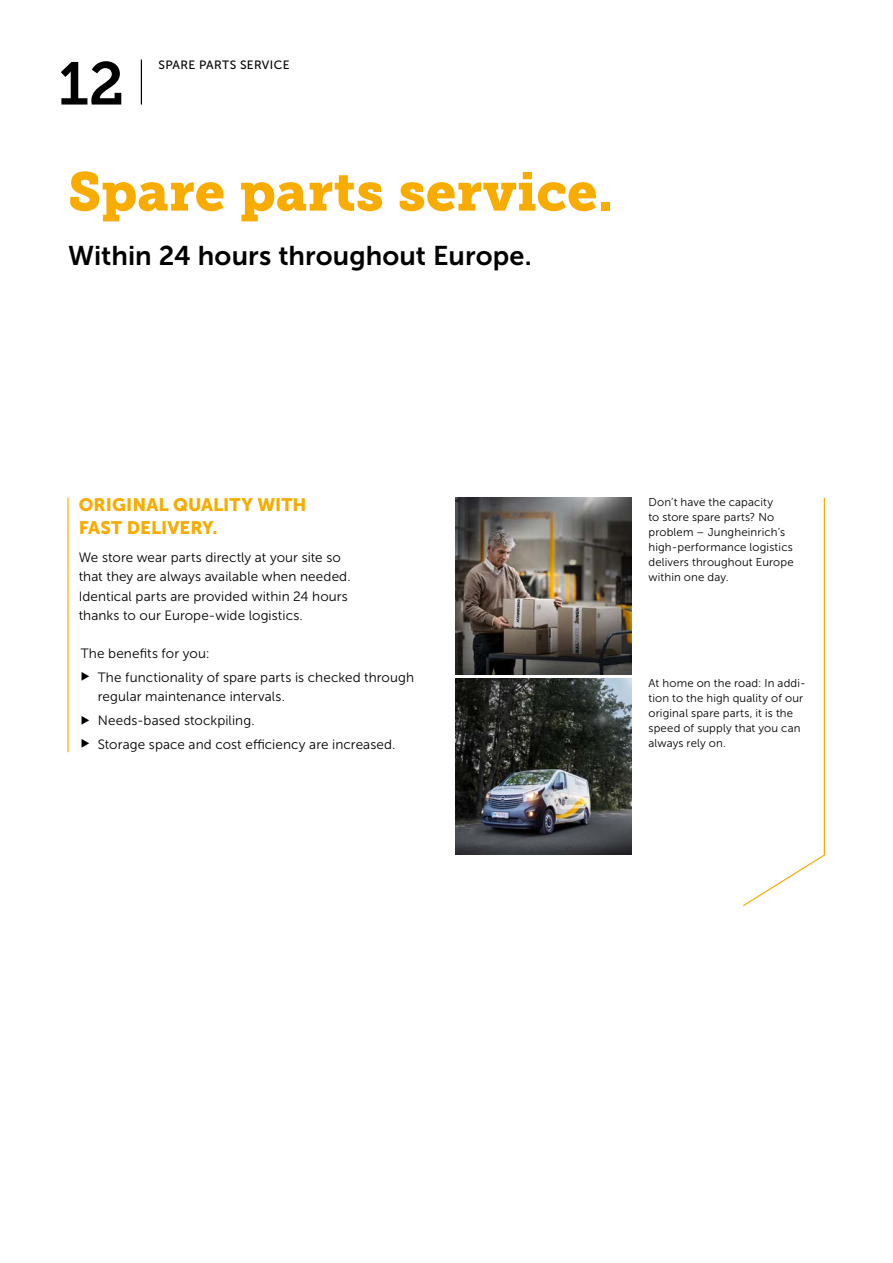
<style>
.page{position:relative;width:893px;height:1263px;background:#fff}
.page>*{position:absolute;margin:0;border:0;box-sizing:border-box;transform-origin:0 0}
.t1{font:60px "Museo JH Slab 700";color:#000}
.t2{font:54px "Museo JH Slab 900";letter-spacing:.005em;color:#f8ac00}
.t3{font:27px "Museo JH Sans 700";color:#000}
.t4{font:18px/22.5px "Museo JH Sans 900";letter-spacing:.005em;color:#f8ac00}
.t5{font:13.5px/19.5px "Museo JH Sans 300";letter-spacing:.005em;color:#000}
.t6{font:12px "Museo JH Sans 500";letter-spacing:.035em;color:#000}
.t7{font:11.4px/15px "Museo JH Sans 300";letter-spacing:.015em;color:#000}
</style>
<div class="page">
<hr style="left:67px;top:497px;width:2px;height:255px;background:#f8ac00">
<img style="left:455px;top:678px;width:176px;height:177px">
<img style="left:455px;top:497px;width:176px;height:177px">
<svg style="left:743px;top:497px;width:82px;height:409px"></svg>
<hr style="left:141px;top:60px;width:1px;height:45px;background:#000">
<h1 class="t1" style="left:58px;top:50px;width:67px">12</h1>
<p class="t6" style="left:158px;top:58px;width:133px">SPARE PARTS SERVICE</p>
<h2 class="t2" style="left:68px;top:160px;width:547px">Spare parts service.</h2>
<h3 class="t3" style="left:68px;top:240px;width:465px">Within 24 hours throughout Europe.</h3>
<h3 class="t4" style="left:79px;top:493px;width:229px">ORIGINAL QUALITY WITH<br>FAST DELIVERY.</h3>
<p class="t5" style="left:79px;top:547px;width:274px">We store wear parts directly at your site so that they are always available when needed.<br>Identical parts are provided within 24 hours thanks to our Europe-wide logistics.</p>
<p class="t5" style="left:98px;top:642px;width:318px;line-height:23.7px;text-indent:-17px">The benefits for you:<br>The functionality of spare parts is checked through</p>
<p class="t5" style="left:98px;top:685px;width:299px;line-height:23.7px">regular maintenance intervals.<br>Needs-based stockpiling.<br>Storage space and cost efficiency are increased.</p>
<p class="t7" style="left:648px;top:495px;width:147px">Don’t have the capacity<br>to store spare parts? No problem – Jungheinrich’s high-performance logistics delivers throughout Europe within one day.</p>
<p class="t7" style="left:648px;top:675px;width:159px">At home on the road: In addi&shy;tion to the high quality of our original spare parts, it is the speed of supply that you can always rely on.</p>
</div>
